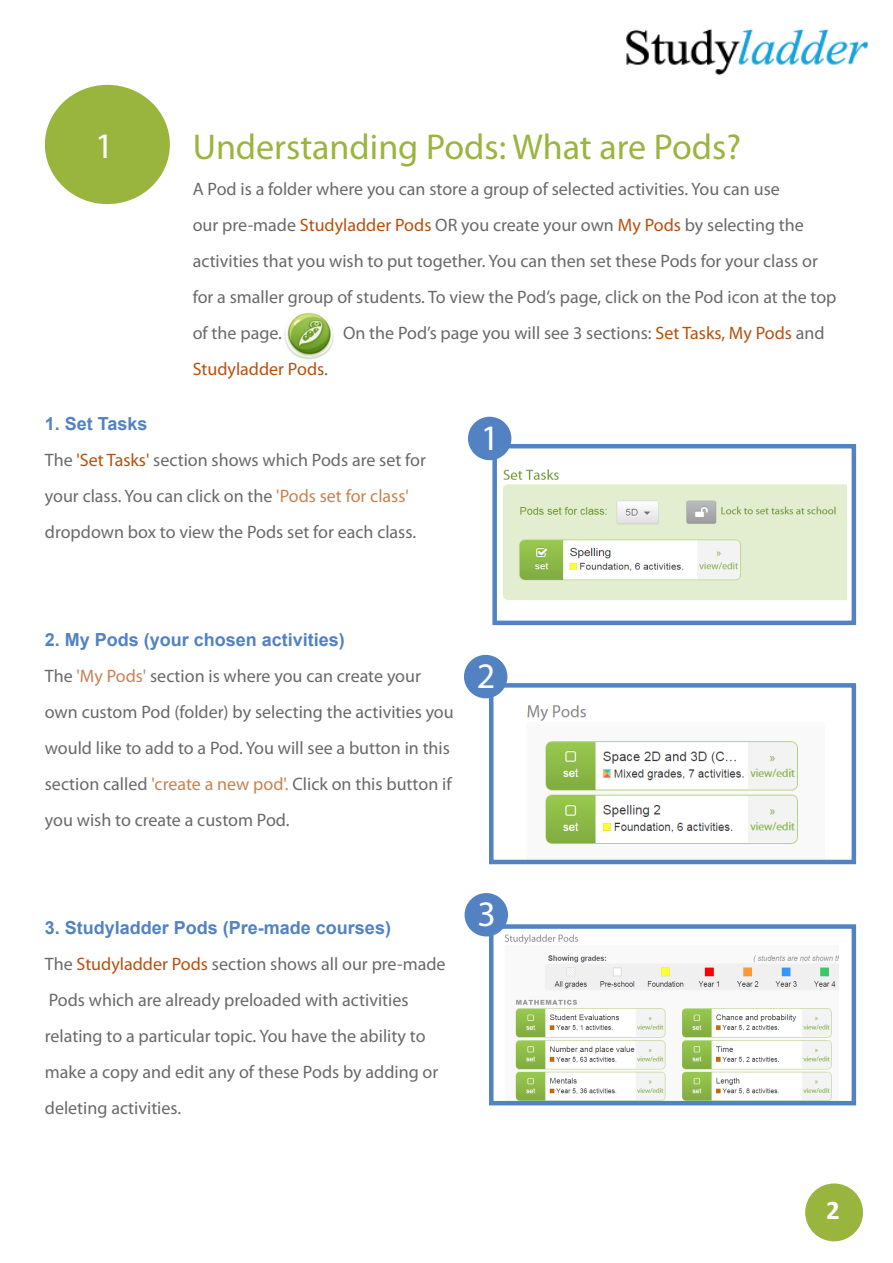
<style>
.page{position:relative;width:893px;height:1263px;background:#fff}
.page>*{position:absolute;margin:0;border:0;box-sizing:border-box;transform-origin:0 0}
.t1{font:36px "Myriad Pro";color:#9ab53e}
.t2{font:36px "Myriad Pro";color:#fff}
.t3{font:700 27px "Calibri";color:#fff}
.t4{font:18px/36px "Myriad Pro";color:#69696c}
.t5{font:700 18px "Arial";color:#5282c2}
.t6{font:18px "Myriad Pro";color:#b6500d}
.s1{color:#b6500d}
.s2{color:#69696c}
.s3{color:#ca8151}
</style>
<div class="page">
<div style="left:805px;top:1183px;width:58px;height:58px;background:#9ab53e;border-radius:50%"></div>
<div style="left:45px;top:85px;width:125px;height:119px;background:#9ab53e;border-radius:50%"></div>
<img style="left:626px;top:28px;width:242px;height:48px">
<img style="left:503px;top:469px;width:344px;height:131px">
<div style="left:492px;top:444px;width:364px;height:181px;border:4px solid #5282c2"></div>
<div style="left:468px;top:417px;width:43px;height:43px;background:#5282c2;border-radius:50%"></div>
<img style="left:527px;top:705px;width:271px;height:139px">
<div style="left:489px;top:683px;width:367px;height:181px;border:4px solid #5282c2"></div>
<img style="left:500px;top:929px;width:339px;height:171px">
<div style="left:489px;top:924px;width:367px;height:181px;border:4px solid #5282c2"></div>
<div style="left:464px;top:655px;width:43px;height:43px;background:#5282c2;border-radius:50%"></div>
<div style="left:465px;top:893px;width:43px;height:43px;background:#5282c2;border-radius:50%"></div>
<img style="left:284px;top:312px;width:50px;height:47px">
<p class="t2" style="left:95px;top:124px;width:20px">1</p>
<p class="t1" style="left:193px;top:125px;width:550px">Understanding Pods: What are Pods?</p>
<p class="t4" style="left:193px;top:171px;width:645px">A Pod is a folder where you can store a group of selected activities. You can use<br>our pre-made <span class="s1">Studyladder Pods</span> OR you create your own <span class="s1">My Pods</span> by selecting the activities that you wish to put together. You can then set these Pods for your class or for a smaller group of students. To view the Pod’s page, click on the Pod icon at the top of the page.</p>
<p class="t4" style="left:343px;top:315px;width:483px">On the Pod’s page you will see 3 sections: <span class="s1">Set Tasks, My Pods</span> and</p>
<p class="t6" style="left:193px;top:358px;width:137px">Studyladder Pods<span class="s2">.</span></p>
<p class="t5" style="left:45px;top:412px;width:104px">1. Set Tasks</p>
<p class="t4" style="left:45px;top:442px;width:383px">The <span class="s1">'Set Tasks'</span> section shows which Pods are set for your class. You can click on the <span class="s3">'Pods set for class' </span>dropdown box to view the Pods set for each class.</p>
<p class="t2" style="left:481px;top:415px;width:20px">1</p>
<p class="t5" style="left:45px;top:628px;width:302px">2. My Pods (your chosen activities)</p>
<p class="t4" style="left:45px;top:658px;width:410px">The <span class="s3">'My Pods'</span> section is where you can create your own custom Pod (folder) by selecting the activities you would like to add to a Pod. You will see a button in this section called <span class="s3">'create a new pod'.</span> Click on this button if you wish to create a custom Pod.</p>
<p class="t2" style="left:477px;top:653px;width:20px">2</p>
<p class="t5" style="left:45px;top:916px;width:348px">3. Studyladder Pods (Pre-made courses)</p>
<p class="t4" style="left:45px;top:946px;width:402px">The <span class="s1">Studyladder Pods</span> section shows all our pre-made Pods which are already preloaded with activities relating to a particular topic. You have the ability to make a copy and edit any of these Pods by adding or deleting activities.</p>
<p class="t2" style="left:477px;top:892px;width:20px">3</p>
<p class="t3" style="left:826px;top:1192px;width:15px">2</p>
</div>
